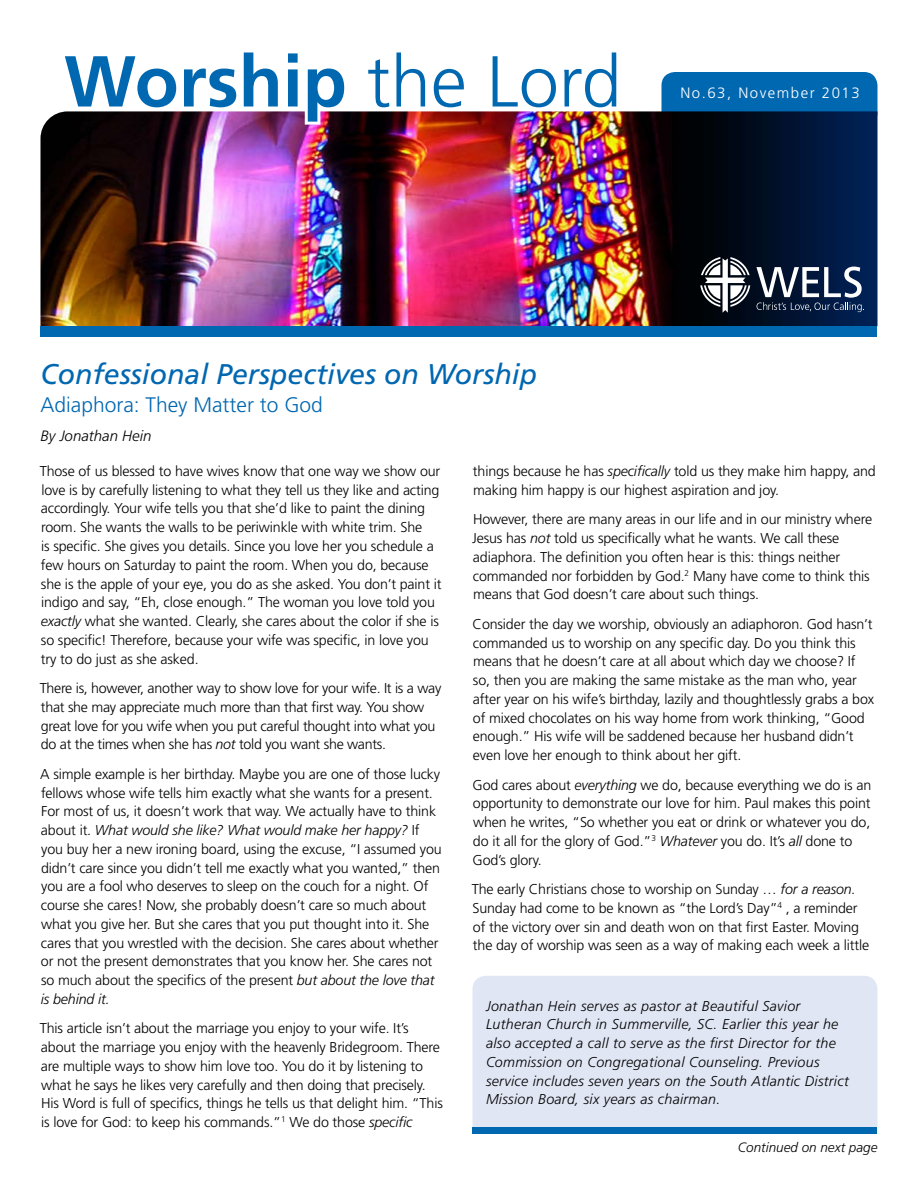
<style>
.page{position:relative;width:918px;height:1188px;background:#fff}
.page>*{position:absolute;margin:0;border:0;box-sizing:border-box;transform-origin:0 0}
.t1{font:700 72px "Frutiger LT Std";color:#0067b1}
.t2{font:italic 28.5px "Frutiger LT Std";color:#0067b1}
.t3{font:300 21px "Frutiger LT Std";color:#0067b1}
.t4{font:300 15px "Frutiger LT Std";letter-spacing:.1em;color:#fff}
.t5{font:italic 300 15px "Frutiger LT Std";color:#000}
.t6{font:300 14.25px/18.8px "Frutiger LT Std";letter-spacing:-.01em;color:#000}
.t7{font:italic 300 14.25px/18.8px "Frutiger LT Std";letter-spacing:.02em;color:#000}
.t8{font:italic 300 13.5px "Frutiger LT Std";color:#000}
.s1{font-weight:300}
.s2{font-style:italic}
</style>
<div class="page">
<div style="left:662px;top:72px;width:216px;height:54px;background:#0067b1;border-radius:14px"></div>
<img style="left:40px;top:111px;width:838px;height:215px">
<svg style="left:700px;top:257px;width:50px;height:56px"></svg>
<svg style="left:756px;top:267px;width:108px;height:45px"></svg>
<div style="left:40px;top:326px;width:838px;height:11px;background:#0067b1"></div>
<img style="left:57px;top:111px;width:293px;height:17px">
<div style="left:472px;top:976px;width:406px;height:152px;background:#e0e6f4"></div>
<div style="left:472px;top:1128px;width:406px;height:6px;background:#0067b1"></div>
<h1 class="t1" style="left:64px;top:39px;width:559px">Worship <span class="s1">the Lord</span></h1>
<p class="t4" style="left:680px;top:84px;width:181px">No.63, November 2013</p>
<h2 class="t2" style="left:40px;top:357px;width:498px">Confessional Perspectives on Worship</h2>
<h3 class="t3" style="left:40px;top:393px;width:284px">Adiaphora: They Matter to God</h3>
<p class="t5" style="left:40px;top:427px;width:112px">By Jonathan Hein</p>
<p class="t6" style="left:40px;top:462px;width:403px">Those of us blessed to have wives know that one way we show our love is by carefully listening to what they tell us they like and acting accordingly. Your wife tells you that she’d like to paint the dining room. She wants the walls to be periwinkle with white trim. She<br>is specific. She gives you details. Since you love her you schedule a few hours on Saturday to paint the room. When you do, because she is the apple of your eye, you do as she asked. You don’t paint it indigo and say, “Eh, close enough.” The woman you love told you <span class="s2">exactly</span> what she wanted. Clearly, she cares about the color if she is so specific! Therefore, because your wife was specific, in love you try to do just as she asked.</p>
<p class="t6" style="left:40px;top:679px;width:403px">There is, however, another way to show love for your wife. It is a way that she may appreciate much more than that first way. You show great love for you wife when you put careful thought into what you do at the times when she has <span class="s2">not</span> told you want she wants.</p>
<p class="t6" style="left:40px;top:765px;width:403px">A simple example is her birthday. Maybe you are one of those lucky fellows whose wife tells him exactly what she wants for a present.<br>For most of us, it doesn’t work that way. We actually have to think about it. <span class="s2">What would she like? What would make her happy?</span> If you buy her a new ironing board, using the excuse, “I assumed you didn’t care since you didn’t tell me exactly what you wanted,” then you are a fool who deserves to sleep on the couch for a night. Of course she cares! Now, she probably doesn’t care so much about what you give her. But she cares that you put thought into it. She cares that you wrestled with the decision. She cares about whether or not the present demonstrates that you know her. She cares not so much about the specifics of the present <span class="s2">but about the love that is behind it.</span></p>
<p class="t6" style="left:40px;top:1019px;width:405px">This article isn’t about the marriage you enjoy to your wife. It’s about the marriage you enjoy with the heavenly Bridegroom. There are multiple ways to show him love too. You do it by listening to what he says he likes very carefully and then doing that precisely.<br>His Word is full of specifics, things he tells us that delight him. “This is love for God: to keep his commands.”<sup>1</sup> We do those <span class="s2">specific</span></p>
<p class="t6" style="left:473px;top:462px;width:404px">things because he has <span class="s2">specifically</span> told us they make him happy, and making him happy is our highest aspiration and joy.</p>
<p class="t6" style="left:472px;top:510px;width:402px">However, there are many areas in our life and in our ministry where Jesus has <span class="s2">not</span> told us specifically what he wants. We call these adiaphora. The definition you often hear is this: things neither commanded nor forbidden by God.<sup>2</sup> Many have come to think this means that God doesn’t care about such things.</p>
<p class="t6" style="left:473px;top:615px;width:403px">Consider the day we worship, obviously an adiaphoron. God hasn’t commanded us to worship on any specific day. Do you think this means that he doesn’t care at all about which day we choose? If so, then you are making the same mistake as the man who, year after year on his wife’s birthday, lazily and thoughtlessly grabs a box of mixed chocolates on his way home from work thinking, “Good enough.” His wife will be saddened because her husband didn’t even love her enough to think about her gift.</p>
<p class="t6" style="left:473px;top:776px;width:400px">God cares about <span class="s2">everything</span> we do, because everything we do is an opportunity to demonstrate our love for him. Paul makes this point when he writes, “So whether you eat or drink or whatever you do, do it all for the glory of God.”<sup>3</sup> <span class="s2">Whatever</span> you do. It’s <span class="s2">all</span> done to God’s glory.</p>
<p class="t6" style="left:472px;top:880px;width:399px">The early Christians chose to worship on Sunday … <span class="s2">for a reason.<br></span>Sunday had come to be known as “the Lord’s Day”<sup>4</sup> , a reminder of the victory over sin and death won on that first Easter. Moving the day of worship was seen as a way of making each week a little</p>
<p class="t7" style="left:486px;top:996px;width:364px">Jonathan Hein serves as pastor at Beautiful Savior Lutheran Church in Summerville, SC. Earlier this year he also accepted a call to serve as the first Director for the Commission on Congregational Counseling. Previous service includes seven years on the South Atlantic District Mission Board, six years as chairman.</p>
<p class="t8" style="left:738px;top:1139px;width:141px">Continued on next page</p>
</div>
